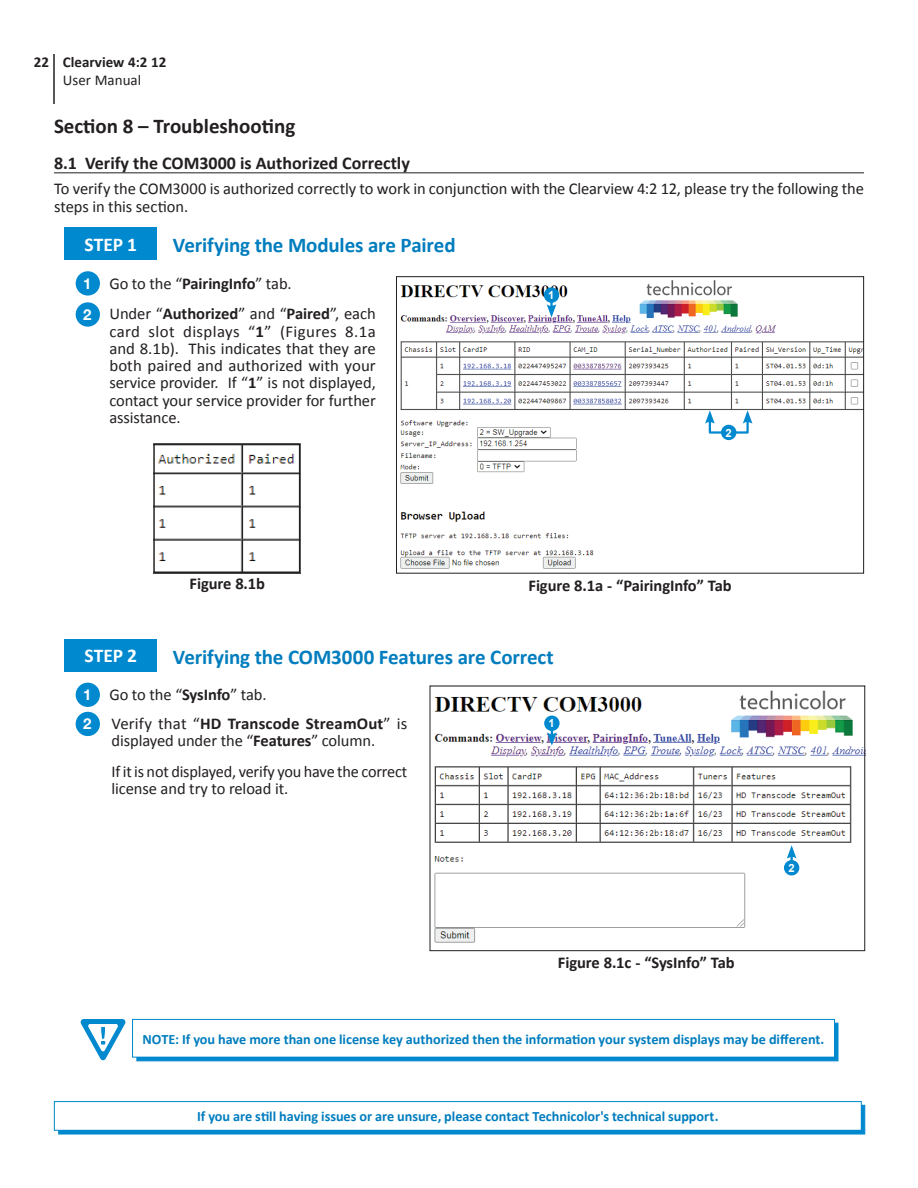
<style>
.page{position:relative;width:918px;height:1188px;background:#fff}
.page>*{position:absolute;margin:0;border:0;box-sizing:border-box;transform-origin:0 0}
.t1{font:700 21px "Calibri";letter-spacing:-.005em;color:#007dbe}
.t2{font:700 21px "Calibri";color:#231f20}
.t3{font:700 19.5px "Calibri";letter-spacing:-.005em;color:#fff}
.t4{font:700 18px "Calibri";color:#231f20}
.t5{font:16.5px/17.2px "Calibri";letter-spacing:-.005em;color:#231f20}
.t6{font:700 16.5px "Calibri";letter-spacing:-.005em;color:#231f20}
.t7{font:700 15px "Calibri";color:#231f20}
.t8{font:15px "Calibri";color:#231f20}
.t9{font:700 15px/31px "Helvetica Neue";color:#fff}
.t10{font:700 14.25px "Calibri";letter-spacing:-.005em;color:#007dbe}
.t11{font:700 11.25px "Arial";color:#fff}
.s1{font-weight:700}
.s2{font-family:"Helvetica Neue";font-weight:700;font-size:15px;color:#fff}
</style>
<div class="page">
<hr style="left:53px;top:54px;width:2px;height:50px;background:#231f20">
<hr style="left:54px;top:172px;width:810px;height:1px;background:#231f20">
<div style="left:65px;top:228px;width:92px;height:32px;background:#0089cf"></div>
<img style="left:155px;top:445px;width:143px;height:126px">
<div style="left:153px;top:443px;width:147px;height:130px;border:1px solid #231f20"></div>
<img style="left:434px;top:690px;width:429px;height:253px">
<div style="left:430px;top:686px;width:435px;height:265px;border:1px solid #231f20"></div>
<svg style="left:547px;top:730px;width:10px;height:16px"></svg>
<div style="left:544px;top:716px;width:16px;height:15px;background:#0089cf;border-radius:50%"></div>
<svg style="left:787px;top:845px;width:10px;height:17px"></svg>
<div style="left:784px;top:860px;width:15px;height:15px;background:#0089cf;border-radius:50%"></div>
<img style="left:400px;top:280px;width:462px;height:289px">
<div style="left:396px;top:276px;width:468px;height:298px;border:1px solid #231f20"></div>
<div style="left:709px;top:419px;width:40px;height:15px;border:2px solid #0089cf"></div>
<svg style="left:705px;top:410px;width:10px;height:14px"></svg>
<svg style="left:743px;top:410px;width:9px;height:14px"></svg>
<div style="left:721px;top:425px;width:15px;height:15px;background:#0089cf;border-radius:50%"></div>
<svg style="left:547px;top:302px;width:9px;height:16px"></svg>
<div style="left:544px;top:287px;width:15px;height:16px;background:#0089cf;border-radius:50%"></div>
<div style="left:65px;top:640px;width:92px;height:32px;background:#0089cf"></div>
<div style="left:76px;top:683px;width:24px;height:24px;background:#0089cf;border-radius:50%"></div>
<div style="left:76px;top:712px;width:24px;height:24px;background:#0089cf;border-radius:50%"></div>
<div style="left:137px;top:1023px;width:701px;height:38px;background:#0089cf;border:1px solid #0089cf"></div>
<div style="left:133px;top:1019px;width:702px;height:38px;background:#fff"></div>
<div style="left:132px;top:1019px;width:703px;height:38px;border:1px solid #0089cf"></div>
<svg style="left:80px;top:1019px;width:46px;height:42px"></svg>
<div style="left:58px;top:1105px;width:807px;height:29px;background:#0089cf"></div>
<div style="left:54px;top:1102px;width:807px;height:28px;background:#fff"></div>
<div style="left:54px;top:1101px;width:808px;height:30px;border:1px solid #0089cf"></div>
<div style="left:76px;top:271px;width:24px;height:25px;background:#0089cf;border-radius:50%"></div>
<div style="left:76px;top:302px;width:24px;height:25px;background:#0089cf;border-radius:50%"></div>
<p class="t7" style="left:34px;top:52px;width:134px">22 Clearview 4:2 12</p>
<p class="t8" style="left:63px;top:70px;width:80px">User Manual</p>
<p class="t2" style="left:54px;top:113px;width:243px">Section 8 – Troubleshooting</p>
<p class="t4" style="left:54px;top:152px;width:357px">8.1 Verify the COM3000 is Authorized Correctly</p>
<p class="t5" style="left:54px;top:180px;width:812px;line-height:18px">To verify the COM3000 is authorized correctly to work in conjunction with the Clearview 4:2 12, please try the following the steps in this section.</p>
<p class="t3" style="left:85px;top:232px;width:54px">STEP 1</p>
<p class="t1" style="left:173px;top:232px;width:284px">Verifying the Modules are Paired</p>
<p class="t9" style="left:83px;top:268px;width:10px">1<br>2</p>
<p class="t5" style="left:109px;top:268px;width:268px;line-height:30.8px">Go to the “<span class="s1">PairingInfo</span>” tab.<br>Under “<span class="s1">Authorized</span>” and “<span class="s1">Paired</span>”, each</p>
<p class="t5" style="left:109px;top:323px;width:268px;text-align:justify">card slot displays “<span class="s1">1</span>” (Figures 8.1a and 8.1b). This indicates that they are both paired and authorized with your service provider. If “<span class="s1">1</span>” is not displayed, contact your service provider for further assistance.</p>
<p class="t6" style="left:190px;top:573px;width:77px">Figure 8.1b</p>
<p class="t11" style="left:548px;top:288px;width:8px">1</p>
<p class="t11" style="left:725px;top:425px;width:8px">2</p>
<p class="t6" style="left:529px;top:575px;width:205px">Figure 8.1a - “PairingInfo” Tab</p>
<p class="t3" style="left:85px;top:644px;width:54px">STEP 2</p>
<p class="t1" style="left:173px;top:644px;width:382px">Verifying the COM3000 Features are Correct</p>
<p class="t5" style="left:112px;top:680px;width:297px;line-height:29.1px;text-indent:-28px"><span class="s2">1</span> Go to the “<span class="s1">SysInfo</span>” tab.<br>Verify that “<span class="s1">HD Transcode StreamOut</span>” is</p>
<p class="t5" style="left:112px;top:725px;width:297px;line-height:30.8px">displayed under the “<span class="s1">Features</span>” column.<br>If it is not displayed, verify you have the correct</p>
<p class="t5" style="left:112px;top:780px;width:178px">license and try to reload it.</p>
<p class="t9" style="left:83px;top:708px;width:10px">2</p>
<p class="t11" style="left:549px;top:716px;width:8px">1</p>
<p class="t6" style="left:558px;top:952px;width:178px">Figure 8.1c - “SysInfo” Tab</p>
<p class="t11" style="left:788px;top:860px;width:8px">2</p>
<p class="t10" style="left:143px;top:1030px;width:683px">NOTE: If you have more than one license key authorized then the information your system displays may be different.</p>
<p class="t10" style="left:197px;top:1107px;width:523px">If you are still having issues or are unsure, please contact Technicolor's technical support.</p>
</div>
